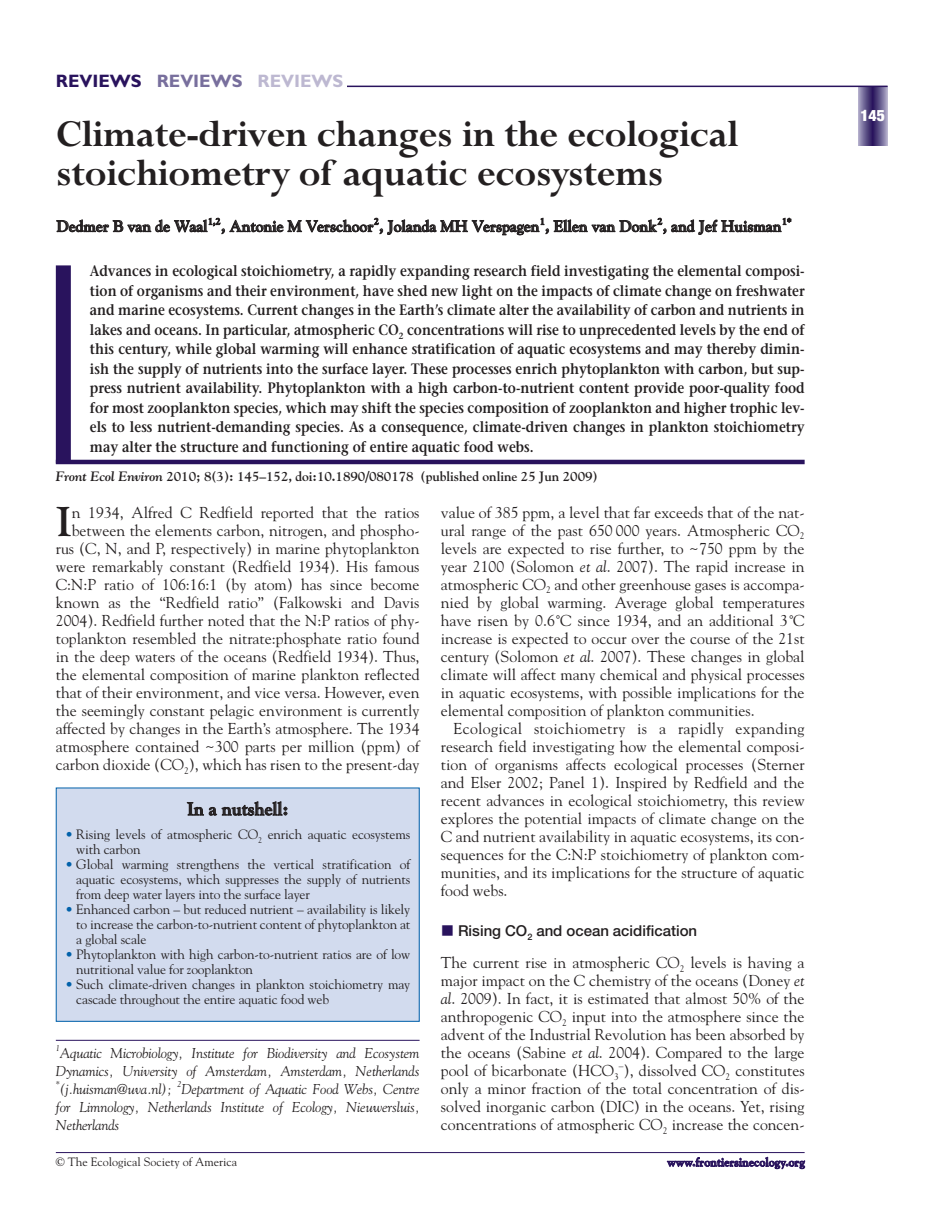
<style>
.page{position:relative;width:946px;height:1218px;background:#fff}
.page>*{position:absolute;margin:0;border:0;box-sizing:border-box;transform-origin:0 0}
.t1{font:700 42px/39px "Lapidary 333 BT";letter-spacing:-.005em;color:#231f20}
.t2{font:700 41.4px "Goudy";color:#231f20}
.t3{font:700 18px "Gill Sans";color:#29135d}
.t4{font:700 18px "Goudy";color:#231f20}
.t5{font:15.75px/18px "Goudy";color:#231f20;text-align:justify}
.t6{font:700 15.75px "Goudy";color:#231f20}
.t7{font:900 condensed 15.75px "Helvetica Neue";color:#fff}
.t8{font:600 15px/19.5px "Stone Serif";color:#231f20;text-align:justify;scale:.88 1}
.t9{font:500 15px "Helvetica Neue";color:#231f20}
.t10{font:italic 14.25px/18px "Goudy";letter-spacing:-.005em;color:#231f20}
.t11{font:13.5px/15px "Goudy";letter-spacing:-.01em;color:#231f20}
.t12{font:700 13.5px "Goudy";letter-spacing:-.005em;color:#231f20}
.t13{font:12px "Goudy";color:#231f20}
.t14{font:700 12px "Goudy";color:#29135d}
.t15{font:9.45px "Goudy";color:#231f20}
.t16{font:italic 8.55px "Goudy";color:#231f20}
.s1{color:#786f9d}
.s2{color:#bdb8d1}
.s3{font-style:italic}
.s4{color:#0161aa}
</style>
<div class="page">
<div style="left:858px;top:86px;width:29px;height:60px;background:#ada8c6"></div>
<div style="left:859px;top:86px;width:27px;height:60px;background:#a099bc"></div>
<div style="left:860px;top:86px;width:25px;height:60px;background:#938bb2"></div>
<div style="left:860px;top:86px;width:24px;height:60px;background:#958fb4"></div>
<div style="left:861px;top:86px;width:23px;height:60px;background:#877fa9"></div>
<div style="left:862px;top:86px;width:21px;height:60px;background:#7c74a1"></div>
<div style="left:863px;top:86px;width:19px;height:60px;background:#716998"></div>
<div style="left:864px;top:86px;width:17px;height:60px;background:#675d8f"></div>
<div style="left:865px;top:86px;width:15px;height:60px;background:#5d5488"></div>
<div style="left:866px;top:86px;width:13px;height:60px;background:#554a80"></div>
<div style="left:867px;top:86px;width:11px;height:60px;background:#4d3f79"></div>
<div style="left:868px;top:86px;width:9px;height:60px;background:#453672"></div>
<div style="left:869px;top:86px;width:7px;height:60px;background:#3d2d6c"></div>
<div style="left:870px;top:86px;width:5px;height:60px;background:#2d1860"></div>
<hr style="left:872px;top:86px;width:1px;height:60px;background:#29135d">
<hr style="left:56px;top:86px;width:831px;height:1px;background:#29135d">
<hr style="left:56px;top:1152px;width:748px;height:1px;background:#29135d">
<div style="left:56px;top:62px;width:291px;height:29px;background:#fff"></div>
<div style="left:56px;top:265px;width:15px;height:198px;background:#29135d"></div>
<hr style="left:56px;top:460px;width:748px;height:4px;background:#29135d">
<div style="left:56px;top:788px;width:363px;height:233px;background:#d2dbee"></div>
<hr style="left:56px;top:1040px;width:363px;height:1px;background:#29135d">
<p class="t3" style="left:56px;top:75px;width:289px">REVIEWS <span class="s1">REVIEWS</span> <span class="s2">REVIEWS</span></p>
<h1 class="t1" style="left:56px;top:120px;width:683px">Climate-driven changes in the ecological stoichiometry of aquatic ecosystems</h1>
<p class="t6" style="left:57px;top:220px;width:736px">Dedmer B van de Waal<sup>1,2</sup>, Antonie M Verschoor<sup>2</sup>, Jolanda MH Verspagen<sup>1</sup>, Ellen van Donk<sup>2</sup>, and Jef Huisman<sup>1*</sup></p>
<p class="t8" style="left:90px;top:263px;width:813px">Advances in ecological stoichiometry, a rapidly expanding research field investigating the elemental composi&shy;tion of organisms and their environment, have shed new light on the impacts of climate change on freshwater and marine ecosystems. Current changes in the Earth’s climate alter the availability of carbon and nutrients in lakes and oceans. In particular, atmospheric CO<sub>2</sub> concentrations will rise to unprecedented levels by the end of this century, while global warming will enhance stratification of aquatic ecosystems and may thereby dimin&shy;ish the supply of nutrients into the surface layer. These processes enrich phytoplankton with carbon, but sup&shy;press nutrient availability. Phytoplankton with a high carbon-to-nutrient content provide poor-quality food for most zooplankton species, which may shift the species composition of zooplankton and higher trophic lev&shy;els to less nutrient-demanding species. As a consequence, climate-driven changes in plankton stoichiometry may alter the structure and functioning of entire aquatic food webs.</p>
<p class="t12" style="left:56px;top:471px;width:543px"><span class="s3">Front Ecol Environ</span> 2010; 8(3): 145–152, doi:10.1890/080178 (published online 25 Jun 2009)</p>
<p class="t5" style="left:56px;top:504px;width:365px;text-align:right">n 1934, Alfred C Redfield reported that the ratios between the elements carbon, nitrogen, and phospho&shy;rus (C, N, and P, respectively) in marine phytoplankton were remarkably constant (Redfield 1934). His famous C:N:P ratio of 106:16:1 (by atom) has since become known as the “Redfield ratio” (Falkowski and Davis 2004). Redfield further noted that the N:P ratios of phy&shy;toplankton resembled the nitrate:phosphate ratio found in the deep waters of the oceans (Redfield 1934). Thus, the elemental composition of marine plankton reflected that of their environment, and vice versa. However, even the seemingly constant pelagic environment is currently affected by changes in the Earth’s atmosphere. The 1934 atmosphere contained ~300 parts per million (ppm) of carbon dioxide (CO<sub>2</sub>), which has risen to the present-day</p>
<p class="t5" style="left:441px;top:504px;width:365px">value of 385 ppm, a level that far exceeds that of the nat&shy;ural range of the past 650 000 years. Atmospheric CO<sub>2 </sub>levels are expected to rise further, to ~750 ppm by the year 2100 (Solomon <span class="s3">et al</span>. 2007). The rapid increase in atmospheric CO<sub>2</sub> and other greenhouse gases is accompa&shy;nied by global warming. Average global temperatures have risen by 0.6˚C since 1934, and an additional 3˚C increase is expected to occur over the course of the 21st century (Solomon <span class="s3">et al</span>. 2007). These changes in global climate will affect many chemical and physical processes in aquatic ecosystems, with possible implications for the elemental composition of plankton communities.</p>
<h2 class="t2" style="left:56px;top:504px;width:18px">I</h2>
<p class="t5" style="left:441px;top:720px;width:365px;text-indent:13px">Ecological stoichiometry is a rapidly expanding research field investigating how the elemental composi&shy;tion of organisms affects ecological processes (Sterner and Elser 2002; Panel 1). Inspired by Redfield and the recent advances in ecological stoichiometry, this review explores the potential impacts of climate change on the C and nutrient availability in aquatic ecosystems, its con&shy;sequences for the C:N:P stoichiometry of plankton com&shy;munities, and its implications for the structure of aquatic food webs.</p>
<p class="t9" style="left:458px;top:925px;width:240px">Rising CO<sub>2</sub> and ocean acidification</p>
<p class="t5" style="left:441px;top:954px;width:365px">The current rise in atmospheric CO<sub>2</sub> levels is having a major impact on the C chemistry of the oceans (Doney <span class="s3">et al</span>. 2009). In fact, it is estimated that almost 50% of the anthropogenic CO<sub>2</sub> input into the atmosphere since the advent of the Industrial Revolution has been absorbed by the oceans (Sabine <span class="s3">et al</span>. 2004). Compared to the large pool of bicarbonate (HCO<sub>3</sub> ), dissolved CO<sub>2</sub> constitutes</p>
<p class="t4" style="left:187px;top:801px;width:103px">In a nutshell:</p>
<p class="t11" style="left:76px;top:828px;width:335px;text-indent:-11px"><span class="s4">•</span> Rising levels of atmospheric CO<sub>2</sub> enrich aquatic ecosystems with carbon</p>
<p class="t11" style="left:76px;top:858px;width:335px;text-align:justify;text-indent:-11px"><span class="s4">•</span> Global warming strengthens the vertical stratification of aquatic ecosystems, which suppresses the supply of nutrients from deep water layers into the surface layer</p>
<p class="t11" style="left:76px;top:903px;width:335px;text-align:justify;text-indent:-11px"><span class="s4">•</span> Enhanced carbon – but reduced nutrient – availability is likely to increase the carbon-to-nutrient content of phytoplankton at a global scale</p>
<p class="t11" style="left:76px;top:948px;width:335px;text-indent:-11px"><span class="s4">•</span> Phytoplankton with high carbon-to-nutrient ratios are of low nutritional value for zooplankton</p>
<p class="t11" style="left:76px;top:978px;width:335px;text-indent:-11px"><span class="s4">•</span> Such climate-driven changes in plankton stoichiometry may cascade throughout the entire aquatic food web</p>
<p class="t16" style="left:56px;top:1045px;width:6px">1</p>
<p class="t10" style="left:56px;top:1044px;width:365px">Aquatic Microbiology, Institute for Biodiversity and Ecosystem<br>Dynamics, University of Amsterdam, Amsterdam, Netherlands</p>
<p class="t16" style="left:56px;top:1081px;width:6px">*</p>
<p class="t10" style="left:60px;top:1080px;width:113px">(j.huisman@uva.nl);</p>
<p class="t16" style="left:177px;top:1081px;width:6px">2</p>
<p class="t15" style="left:619px;top:1061px;width:6px">–</p>
<p class="t5" style="left:441px;top:1080px;width:365px">only a minor fraction of the total concentration of dis&shy;solved inorganic carbon (DIC) in the oceans. Yet, rising concentrations of atmospheric CO<sub>2</sub> increase the concen-</p>
<p class="t10" style="left:56px;top:1080px;width:365px;text-align:justify;text-indent:125px">Department of Aquatic Food Webs, Centre for Limnology, Netherlands Institute of Ecology, Nieuwersluis, Netherlands</p>
<p class="t13" style="left:56px;top:1157px;width:183px">© The Ecological Society of America</p>
<p class="t14" style="left:667px;top:1157px;width:139px">www.frontiersinecology.org</p>
<p class="t7" style="left:860px;top:110px;width:26px">145</p>
</div>
